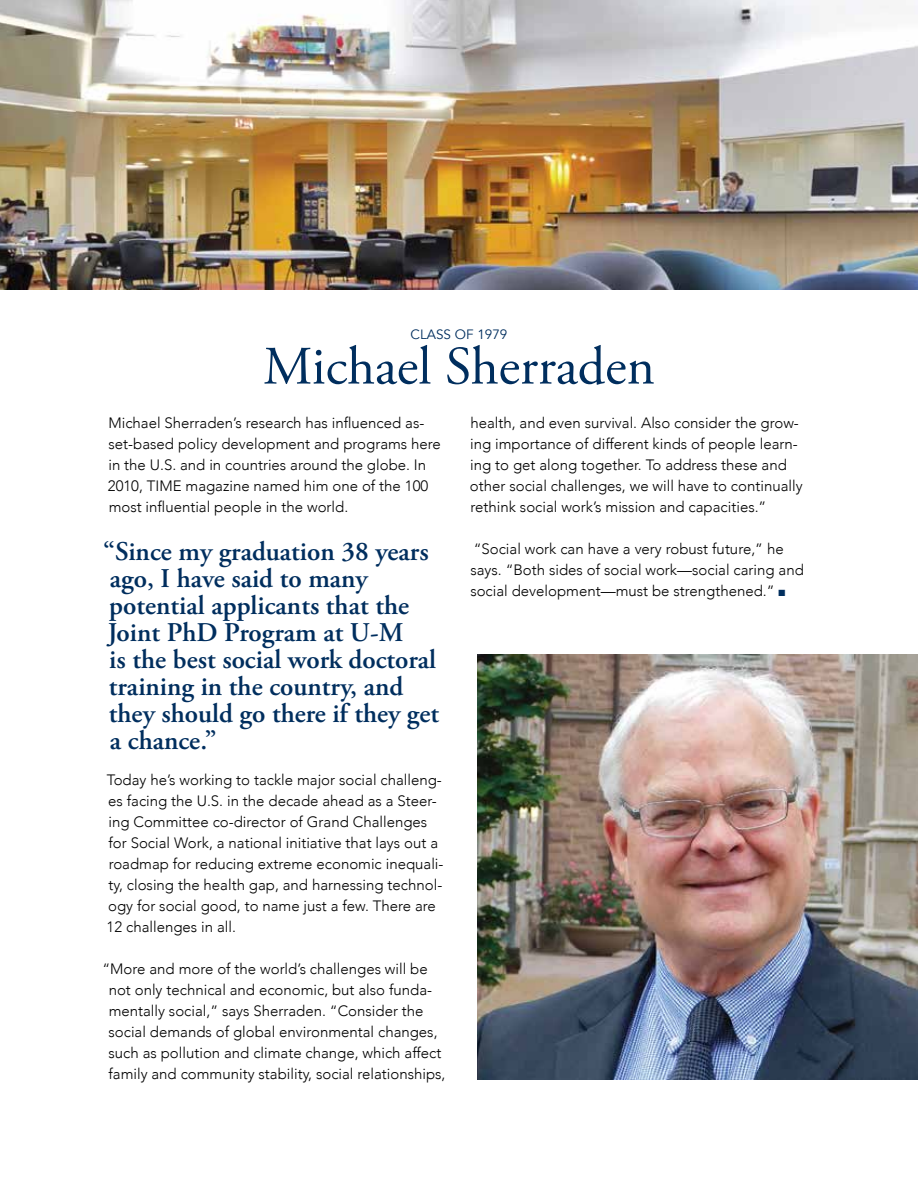
<style>
.page{position:relative;width:918px;height:1188px;background:#fff}
.page>*{position:absolute;margin:0;border:0;box-sizing:border-box;transform-origin:0 0}
.t1{font:54px "Adobe Garamond Pro";color:#002e5e}
.t2{font:600 27px/27px "Adobe Garamond Pro";color:#002e5e}
.t3{font:300 15px/21px "Avenir";color:#000}
.t4{font:13.5px "Avenir";color:#002e5e}
.s1{color:#002e5e}
</style>
<div class="page">
<img style="left:477px;top:655px;width:441px;height:425px">
<img style="left:0;top:0;width:918px;height:290px">
<p class="t4" style="left:411px;top:326px;width:98px">CLASS OF 1979</p>
<h1 class="t1" style="left:263px;top:334px;width:393px">Michael Sherraden</h1>
<p class="t3" style="left:108px;top:413px;width:335px">Michael Sherraden’s research has influenced as&shy;set-based policy development and programs here in the U.S. and in countries around the globe. In 2010, TIME magazine named him one of the 100 most influential people in the world.</p>
<h2 class="t2" style="left:103px;top:538px;width:337px">“Since my graduation 38 years ago, I have said to many potential applicants that the<br>Joint PhD Program at U-M<br>is the best social work doctoral training in the country, and they should go there if they get a chance.”</h2>
<p class="t3" style="left:107px;top:770px;width:338px">Today he’s working to tackle major social challeng&shy;es facing the U.S. in the decade ahead as a Steer&shy;ing Committee co-director of Grand Challenges for Social Work, a national initiative that lays out a roadmap for reducing extreme economic inequali&shy;ty, closing the health gap, and harnessing technol&shy;ogy for social good, to name just a few. There are 12 challenges in all.</p>
<p class="t3" style="left:108px;top:959px;width:339px;text-indent:-6px">“More and more of the world’s challenges will be not only technical and economic, but also funda&shy;mentally social,” says Sherraden. “Consider the social demands of global environmental changes, such as pollution and climate change, which affect family and community stability, social relationships,</p>
<p class="t3" style="left:470px;top:413px;width:334px">health, and even survival. Also consider the grow&shy;ing importance of different kinds of people learn&shy;ing to get along together. To address these and other social challenges, we will have to continually rethink social work’s mission and capacities.”</p>
<p class="t3" style="left:470px;top:539px;width:335px">“Social work can have a very robust future,” he says. “Both sides of social work—social caring and social development—must be strengthened.” <span class="s1">■</span></p>
</div>
